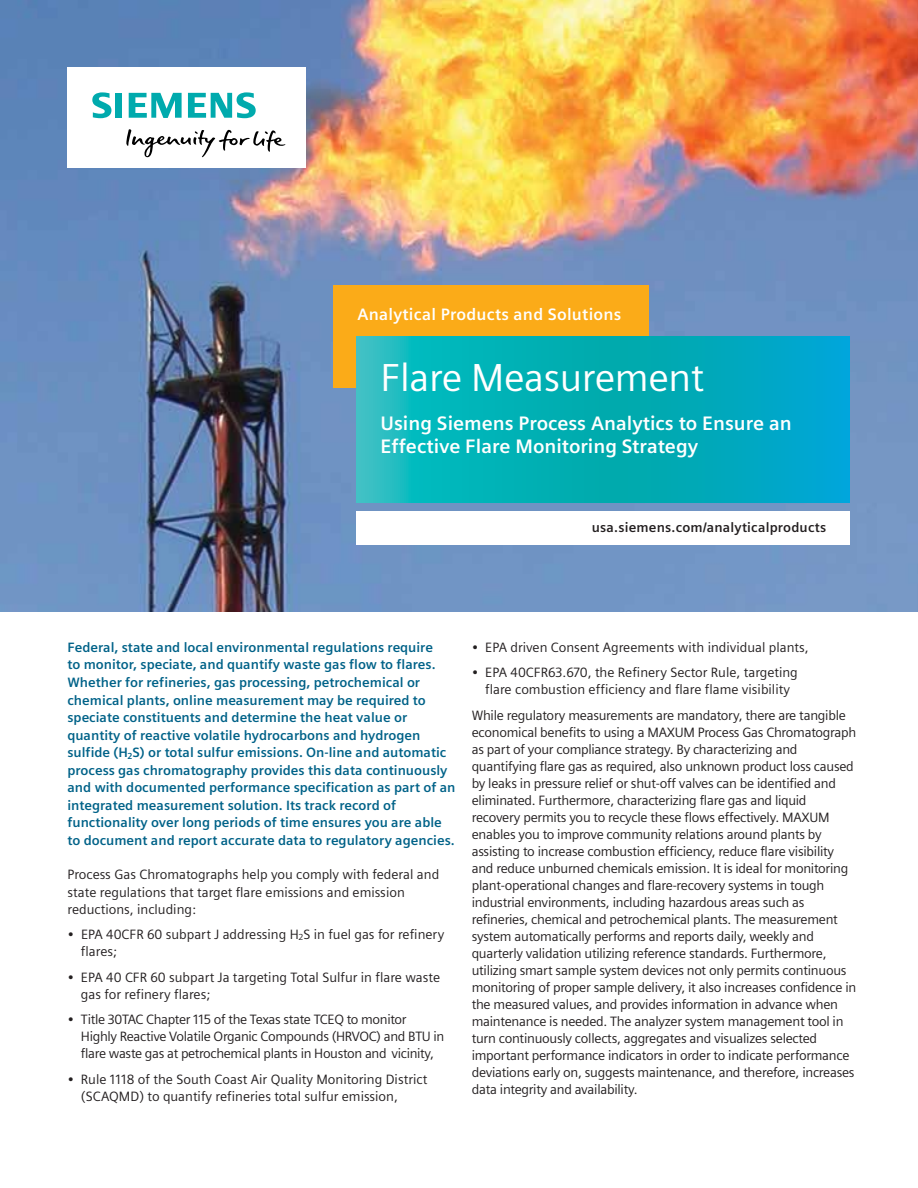
<style>
.page{position:relative;width:918px;height:1188px;background:#fff}
.page>*{position:absolute;margin:0;border:0;box-sizing:border-box;transform-origin:0 0}
.t1{font:39px "Siemens Sans";letter-spacing:-.01em;color:#fff}
.t2{font:700 19.5px/23.4px "Siemens Sans";color:#fff}
.t3{font:700 16.5px "Siemens Sans";letter-spacing:.015em;color:#fff}
.t4{font:13.5px/17px "Siemens Sans";letter-spacing:-.02em;color:#231f20}
.t5{font:700 13.5px/17.5px "Siemens Sans";color:#006288}
.t6{font:13.5px/17px "Siemens Sans";color:#231f20}
.t7{font:700 13.5px "Siemens Sans";letter-spacing:.015em;color:#231f20}
</style>
<div class="page">
<img style="left:0;top:0;width:918px;height:612px">
<div style="left:67px;top:67px;width:238px;height:101px;background:#fff"></div>
<svg style="left:126px;top:129px;width:159px;height:28px"></svg>
<svg style="left:92px;top:92px;width:30px;height:26px"></svg>
<svg style="left:129px;top:93px;width:53px;height:25px"></svg>
<svg style="left:188px;top:92px;width:68px;height:26px"></svg>
<div style="left:334px;top:285px;width:315px;height:103px;background:#fbab18"></div>
<svg style="left:357px;top:337px;width:493px;height:166px;background:#04aebb"></svg>
<div style="left:357px;top:511px;width:493px;height:33px;background:#fff"></div>
<p class="t3" style="left:358px;top:305px;width:265px">Analytical Products and Solutions</p>
<h1 class="t1" style="left:381px;top:355px;width:325px">Flare Measurement</h1>
<h2 class="t2" style="left:381px;top:411px;width:413px">Using Siemens Process Analytics to Ensure an<br>Effective Flare Monitoring Strategy</h2>
<p class="t7" style="left:592px;top:520px;width:236px">usa.siemens.com/analyticalproducts</p>
<p class="t5" style="left:68px;top:639px;width:390px">Federal, state and local environmental regulations require<br>to monitor, speciate, and quantify waste gas flow to flares.<br>Whether for refineries, gas processing, petrochemical or chemical plants, online measurement may be required to speciate constituents and determine the heat value or quantity of reactive volatile hydrocarbons and hydrogen sulfide (H<sub>2</sub>S) or total sulfur emissions. On-line and automatic process gas chromatography provides this data continuously and with documented performance specification as part of an integrated measurement solution. Its track record of functionality over long periods of time ensures you are able to document and report accurate data to regulatory agencies.</p>
<p class="t6" style="left:68px;top:866px;width:373px">Process Gas Chromatographs help you comply with federal and state regulations that target flare emissions and emission reductions, including:</p>
<p class="t6" style="left:81px;top:926px;width:365px;text-indent:-13px">• EPA 40CFR 60 subpart J addressing H<sub>2</sub>S in fuel gas for refinery flares;</p>
<p class="t6" style="left:81px;top:968px;width:361px;text-indent:-14px">• EPA 40 CFR 60 subpart Ja targeting Total Sulfur in flare waste gas for refinery flares;</p>
<p class="t4" style="left:81px;top:1011px;width:365px;text-indent:-14px">• Title 30TAC Chapter 115 of the Texas state TCEQ to monitor<br>Highly Reactive Volatile Organic Compounds (HRVOC) and BTU in flare waste gas at petrochemical plants in Houston and vicinity,</p>
<p class="t6" style="left:81px;top:1071px;width:348px;text-indent:-14px">• Rule 1118 of the South Coast Air Quality Monitoring District (SCAQMD) to quantify refineries total sulfur emission,</p>
<p class="t6" style="left:472px;top:639px;width:339px">• EPA driven Consent Agreements with individual plants,</p>
<p class="t6" style="left:472px;top:664px;width:328px;text-align:center">• EPA 40CFR63.670, the Refinery Sector Rule, targeting flare combustion efficiency and flare flame visibility</p>
<p class="t4" style="left:472px;top:707px;width:386px">While regulatory measurements are mandatory, there are tangible economical benefits to using a MAXUM Process Gas Chromatograph as part of your compliance strategy. By characterizing and quantifying flare gas as required, also unknown product loss caused by leaks in pressure relief or shut-off valves can be identified and eliminated. Furthermore, characterizing flare gas and liquid recovery permits you to recycle these flows effectively. MAXUM enables you to improve community relations around plants by assisting to increase combustion efficiency, reduce flare visibility and reduce unburned chemicals emission. It is ideal for monitoring plant-operational changes and flare-recovery systems in tough industrial environments, including hazardous areas such as refineries, chemical and petrochemical plants. The measurement system automatically performs and reports daily, weekly and quarterly validation utilizing reference standards. Furthermore, utilizing smart sample system devices not only permits continuous monitoring of proper sample delivery, it also increases confidence in the measured values, and provides information in advance when maintenance is needed. The analyzer system management tool in turn continuously collects, aggregates and visualizes selected important performance indicators in order to indicate performance deviations early on, suggests maintenance, and therefore, increases data integrity and availability.</p>
</div>
